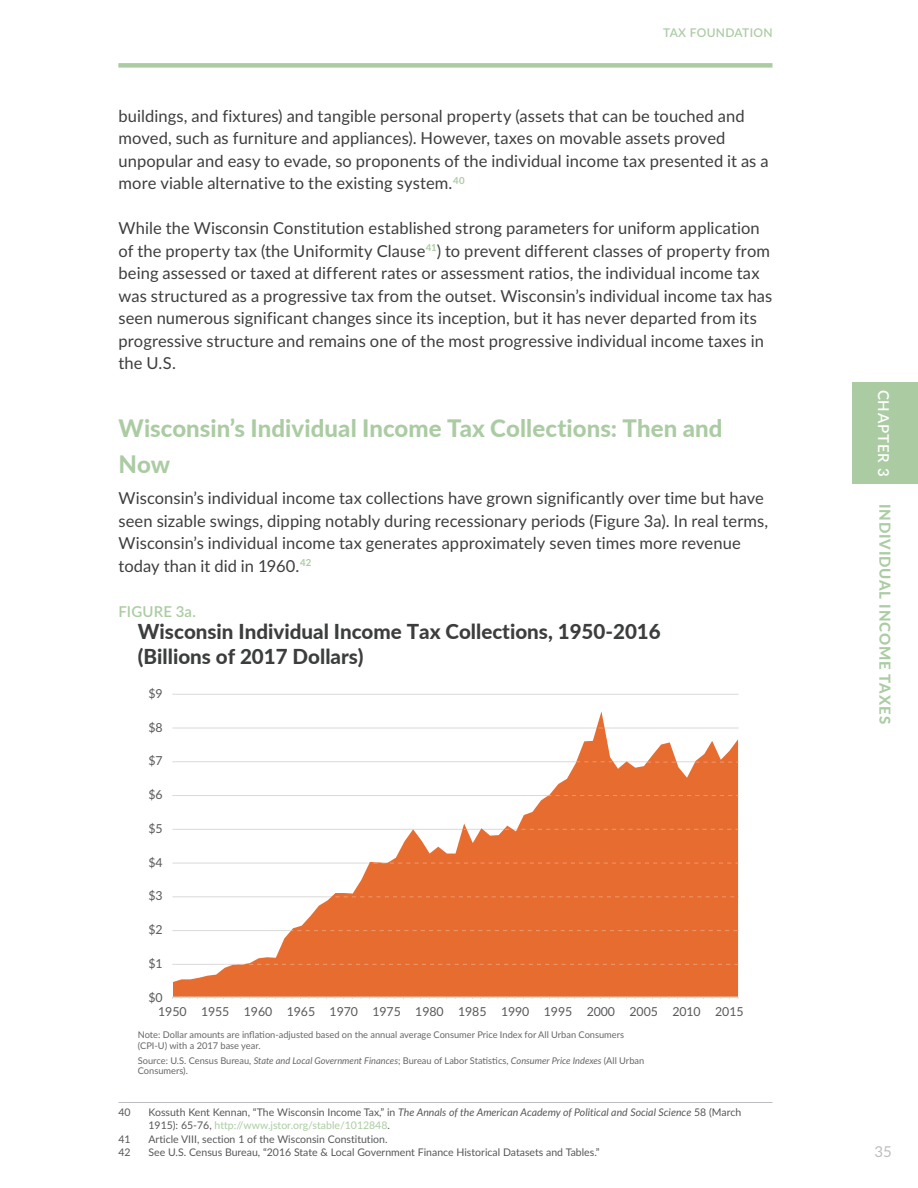
<style>
.page{position:relative;width:918px;height:1188px;background:#fff}
.page>*{position:absolute;margin:0;border:0;box-sizing:border-box;transform-origin:0 0}
.t1{font:800 24px/36px "Lato";letter-spacing:.005em;color:#abcca3}
.t2{font:800 20.55px/24.6px "Lato";color:#3c3d3d}
.t3{font:16.5px/22.5px "Lato";letter-spacing:.005em;color:#3e3e3f}
.t4{font:800 15px "Lato";letter-spacing:.055em;color:#abcca3}
.t5{font:600 15px "Lato";letter-spacing:.01em;color:#abcca3}
.t6{font:600 15px "Lato";letter-spacing:.055em;color:#fff}
.t7{font:15px "Lato";color:#bcbdc0}
.t8{font:12.3px "Lato";letter-spacing:-.005em;color:#58595b}
.t9{font:600 12px "Lato";letter-spacing:.025em;color:#abcca3}
.t10{font:10.5px/13.5px "Lato";color:#57585a}
.t11{font:9.3px/10.4px "Lato";color:#676768}
.s1{font-style:italic}
.s2{color:#abcca3}
</style>
<div class="page">
<div style="left:852px;top:382px;width:66px;height:102px;background:#abcca3"></div>
<div style="left:118px;top:63px;width:654px;height:5px;background:#abcca3"></div>
<hr style="left:118px;top:1102px;width:654px;height:1px;background:#bcbdc0">
<hr style="left:172px;top:728px;width:567px;height:1px;background:#d9d9d9">
<hr style="left:172px;top:761px;width:567px;height:1px;background:#d9d9d9">
<hr style="left:172px;top:795px;width:567px;height:1px;background:#d9d9d9">
<hr style="left:172px;top:829px;width:567px;height:1px;background:#d9d9d9">
<hr style="left:172px;top:863px;width:567px;height:1px;background:#d9d9d9">
<hr style="left:172px;top:896px;width:567px;height:1px;background:#d9d9d9">
<hr style="left:172px;top:930px;width:567px;height:1px;background:#d9d9d9">
<hr style="left:172px;top:964px;width:567px;height:1px;background:#d9d9d9">
<svg style="left:173px;top:711px;width:565px;height:286px;fill:#e76c30"></svg>
<hr style="left:172px;top:997px;width:566px;height:1px;background:#d9d9d9">
<svg style="left:547px;top:795px;width:192px;height:1px"></svg>
<svg style="left:505px;top:829px;width:234px;height:1px"></svg>
<svg style="left:365px;top:863px;width:374px;height:1px"></svg>
<svg style="left:224px;top:964px;width:515px;height:1px"></svg>
<svg style="left:289px;top:930px;width:450px;height:1px"></svg>
<svg style="left:327px;top:896px;width:412px;height:1px"></svg>
<svg style="left:599px;top:727px;width:7px;height:2px"></svg>
<svg style="left:576px;top:761px;width:36px;height:1px"></svg>
<svg style="left:647px;top:762px;width:30px;height:1px"></svg>
<svg style="left:695px;top:762px;width:43px;height:1px"></svg>
<hr style="left:172px;top:694px;width:566px;height:1px;background:#d9d9d9">
<p class="t9" style="left:663px;top:24px;width:111px">TAX FOUNDATION</p>
<p class="t3" style="left:118px;top:104px;width:652px">buildings, and fixtures) and tangible personal property (assets that can be touched and moved, such as furniture and appliances). However, taxes on movable assets proved unpopular and easy to evade, so proponents of the individual income tax presented it as a more viable alternative to the existing system.<sup>40</sup></p>
<p class="t3" style="left:118px;top:216px;width:655px">While the Wisconsin Constitution established strong parameters for uniform application of the property tax (the Uniformity Clause<sup>41</sup>) to prevent different classes of property from being assessed or taxed at different rates or assessment ratios, the individual income tax was structured as a progressive tax from the outset. Wisconsin’s individual income tax has seen numerous significant changes since its inception, but it has never departed from its progressive structure and remains one of the most progressive individual income taxes in the U.S.</p>
<h1 class="t1" style="left:118px;top:409px;width:606px">Wisconsin’s Individual Income Tax Collections: Then and<br>Now</h1>
<p class="t3" style="left:118px;top:486px;width:651px">Wisconsin’s individual income tax collections have grown significantly over time but have seen sizable swings, dipping notably during recessionary periods (Figure 3a). In real terms, Wisconsin’s individual income tax generates approximately seven times more revenue today than it did in 1960.<sup>42</sup></p>
<p class="t5" style="left:118px;top:600px;width:79px">FIGURE 3a.</p>
<p class="t2" style="left:138px;top:618px;width:524px">Wisconsin Individual Income Tax Collections, 1950-2016 (Billions of 2017 Dollars)</p>
<p class="t8" style="left:148px;top:685px;width:16px">$9</p>
<p class="t8" style="left:148px;top:718px;width:16px">$8</p>
<p class="t8" style="left:148px;top:752px;width:16px">$7</p>
<p class="t8" style="left:148px;top:786px;width:16px">$6</p>
<p class="t8" style="left:148px;top:820px;width:16px">$5</p>
<p class="t8" style="left:148px;top:853px;width:16px">$4</p>
<p class="t8" style="left:148px;top:887px;width:16px">$3</p>
<p class="t8" style="left:148px;top:921px;width:16px">$2</p>
<p class="t8" style="left:148px;top:955px;width:16px">$1</p>
<p class="t8" style="left:148px;top:988px;width:16px">$0</p>
<p class="t8" style="left:158px;top:1003px;width:587px">1950 1955 1960 1965 1970 1975 1980 1985 1990 1995 2000 2005 2010 2015</p>
<p class="t11" style="left:138px;top:1029px;width:488px">Note: Dollar amounts are inflation-adjusted based on the annual average Consumer Price Index for All Urban Consumers (CPI-U) with a 2017 base year.</p>
<p class="t11" style="left:138px;top:1055px;width:508px">Source: U.S. Census Bureau, <span class="s1">State and Local Government Finances</span>; Bureau of Labor Statistics, <span class="s1">Consumer Price Indexes</span> (All Urban<br>Consumers).</p>
<p class="t10" style="left:118px;top:1105px;width:14px">40</p>
<p class="t10" style="left:148px;top:1105px;width:594px">Kossuth Kent Kennan, “The Wisconsin Income Tax,” in <span class="s1">The Annals of the American Academy of Political and Social Science</span> 58 (March<br>1915): 65-76, <span class="s2">http://www.jstor.org/stable/1012848</span>.</p>
<p class="t10" style="left:118px;top:1132px;width:14px">41</p>
<p class="t10" style="left:148px;top:1132px;width:241px">Article VIII, section 1 of the Wisconsin Constitution.</p>
<p class="t10" style="left:118px;top:1145px;width:14px">42</p>
<p class="t10" style="left:148px;top:1145px;width:453px">See U.S. Census Bureau, “2016 State &amp; Local Government Finance Historical Datasets and Tables.”</p>
<p class="t6" style="left:895px;top:390px;width:88px;rotate:90deg">CHAPTER 3</p>
<p class="t4" style="left:896px;top:504px;width:222px;rotate:90deg">INDIVIDUAL INCOME TAXES</p>
<p class="t7" style="left:875px;top:1140px;width:19px">35</p>
</div>
